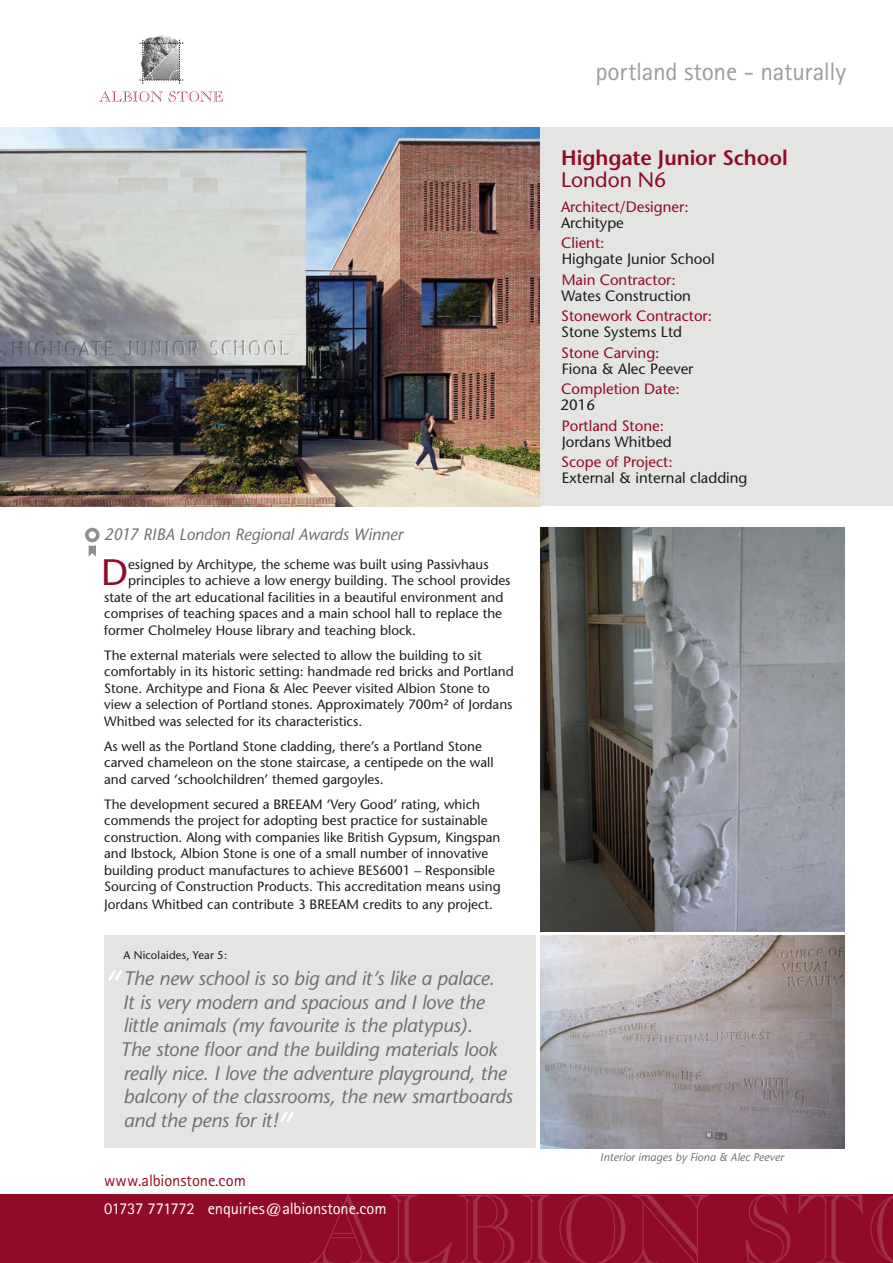
<style>
.page{position:relative;width:893px;height:1263px;background:#fff}
.page>*{position:absolute;margin:0;border:0;box-sizing:border-box;transform-origin:0 0}
.t1{font:36.75px "Stone Sans";color:#920b26}
.t2{font:25.35px "Rotis Sans Serif";letter-spacing:-.01em;color:#9d9d9d}
.t3{font:600 21px "Stone Sans";color:#920b26}
.t4{font:21px "Stone Sans";letter-spacing:-.005em;color:#920b26}
.t5{font:italic 19.5px/23.7px "Stone Sans";letter-spacing:-.01em;color:#70706f}
.t6{font:16.5px "Rotis Sans Serif";letter-spacing:-.01em;color:#fff}
.t7{font:italic 16.5px "Stone Sans";letter-spacing:-.005em;color:#70706f}
.t8{font:16.5px "Rotis Sans Serif";letter-spacing:-.005em;color:#920b26}
.t9{font:15px "Stone Sans";color:#1d1d1b}
.t10{font:15px "Stone Sans";color:#920b26}
.t11{font:13.5px/16.5px "Stone Sans";color:#1d1d1b}
.t12{font:italic 11.25px "Stone Sans";letter-spacing:.01em;color:#70706f}
.t13{font:11.25px "Stone Sans";letter-spacing:.015em;color:#1d1d1b}
</style>
<div class="page">
<div style="left:0;top:1195px;width:893px;height:68px;background:#920b26"></div>
<svg style="left:310px;top:1195px;width:74px;height:68px"></svg>
<svg style="left:390px;top:1195px;width:62px;height:68px"></svg>
<svg style="left:458px;top:1195px;width:56px;height:68px"></svg>
<svg style="left:522px;top:1195px;width:29px;height:68px"></svg>
<svg style="left:559px;top:1195px;width:66px;height:68px"></svg>
<svg style="left:631px;top:1195px;width:78px;height:68px"></svg>
<svg style="left:746px;top:1195px;width:44px;height:68px"></svg>
<svg style="left:798px;top:1195px;width:66px;height:68px"></svg>
<svg style="left:870px;top:1196px;width:23px;height:67px"></svg>
<img style="left:142px;top:35px;width:34px;height:5px">
<svg style="left:99px;top:91px;width:64px;height:11px"></svg>
<svg style="left:169px;top:91px;width:54px;height:11px"></svg>
<svg style="left:139px;top:40px;width:44px;height:44px"></svg>
<img style="left:0;top:128px;width:540px;height:378px">
<img style="left:540px;top:935px;width:304px;height:213px">
<img style="left:540px;top:527px;width:304px;height:404px">
<div style="left:540px;top:128px;width:353px;height:378px;background:#e4e4e3"></div>
<div style="left:104px;top:935px;width:432px;height:213px;background:#e4e4e3"></div>
<svg style="left:109px;top:970px;width:13px;height:10px"></svg>
<svg style="left:280px;top:1112px;width:14px;height:10px"></svg>
<svg style="left:85px;top:528px;width:15px;height:29px"></svg>
<p class="t7" style="left:104px;top:524px;width:300px">2017 RIBA London Regional Awards Winner</p>
<h1 class="t1" style="left:101px;top:551px;width:29px">D</h1>
<p class="t11" style="left:128px;top:556px;width:362px">esigned by Architype, the scheme was built using Passivhaus</p>
<p class="t11" style="left:128px;top:572px;width:384px">principles to achieve a low energy building. The school provides</p>
<p class="t11" style="left:104px;top:589px;width:401px">state of the art educational facilities in a beautiful environment and</p>
<p class="t11" style="left:104px;top:605px;width:399px">comprises of teaching spaces and a main school hall to replace the</p>
<p class="t11" style="left:104px;top:622px;width:313px">former Cholmeley House library and teaching block.</p>
<p class="t11" style="left:104px;top:647px;width:411px">The external materials were selected to allow the building to sit comfortably in its historic setting: handmade red bricks and Portland Stone. Architype and Fiona &amp; Alec Peever visited Albion Stone to view a selection of Portland stones. Approximately 700m² of Jordans Whitbed was selected for its characteristics.</p>
<p class="t11" style="left:104px;top:738px;width:391px">As well as the Portland Stone cladding, there’s a Portland Stone carved chameleon on the stone staircase, a centipede on the wall and carved ‘schoolchildren’ themed gargoyles.</p>
<p class="t11" style="left:104px;top:796px;width:398px">The development secured a BREEAM ‘Very Good’ rating, which commends the project for adopting best practice for sustainable construction. Along with companies like British Gypsum, Kingspan and Ibstock, Albion Stone is one of a small number of innovative building product manufactures to achieve BES6001 – Responsible Sourcing of Construction Products. This accreditation means using Jordans Whitbed can contribute 3 BREEAM credits to any project.</p>
<p class="t13" style="left:124px;top:948px;width:105px">A Nicolaides, Year 5:</p>
<p class="t5" style="left:120px;top:966px;width:394px">The new school is so big and it’s like a palace.<br>It is very modern and spacious and I love the little animals (my favourite is the platypus).<br>The stone floor and the building materials look really nice. I love the adventure playground, the balcony of the classrooms, the new smartboards and the pens for it!</p>
<p class="t8" style="left:104px;top:1171px;width:143px">www.albionstone.com</p>
<p class="t6" style="left:104px;top:1199px;width:284px">01737 771772 enquiries@albionstone.com</p>
<h2 class="t2" style="left:595px;top:57px;width:252px">portland stone - naturally</h2>
<h3 class="t3" style="left:561px;top:145px;width:228px">Highgate Junior School</h3>
<h3 class="t4" style="left:561px;top:167px;width:107px">London N6</h3>
<p class="t10" style="left:561px;top:198px;width:129px">Architect/Designer:</p>
<p class="t9" style="left:561px;top:214px;width:64px">Architype</p>
<p class="t10" style="left:561px;top:234px;width:45px">Client:</p>
<p class="t9" style="left:562px;top:250px;width:154px">Highgate Junior School</p>
<p class="t10" style="left:562px;top:271px;width:116px">Main Contractor:</p>
<p class="t9" style="left:562px;top:287px;width:131px">Wates Construction</p>
<p class="t10" style="left:561px;top:307px;width:152px">Stonework Contractor:</p>
<p class="t9" style="left:561px;top:323px;width:122px">Stone Systems Ltd</p>
<p class="t10" style="left:561px;top:344px;width:100px">Stone Carving:</p>
<p class="t9" style="left:562px;top:360px;width:133px">Fiona &amp; Alec Peever</p>
<p class="t10" style="left:561px;top:380px;width:120px">Completion Date:</p>
<p class="t9" style="left:561px;top:396px;width:36px">2016</p>
<p class="t10" style="left:562px;top:417px;width:104px">Portland Stone:</p>
<p class="t9" style="left:562px;top:433px;width:112px">Jordans Whitbed</p>
<p class="t10" style="left:561px;top:453px;width:113px">Scope of Project:</p>
<p class="t9" style="left:562px;top:469px;width:187px">External &amp; internal cladding</p>
<p class="t12" style="left:600px;top:1150px;width:185px">Interior images by Fiona &amp; Alec Peever</p>
</div>
